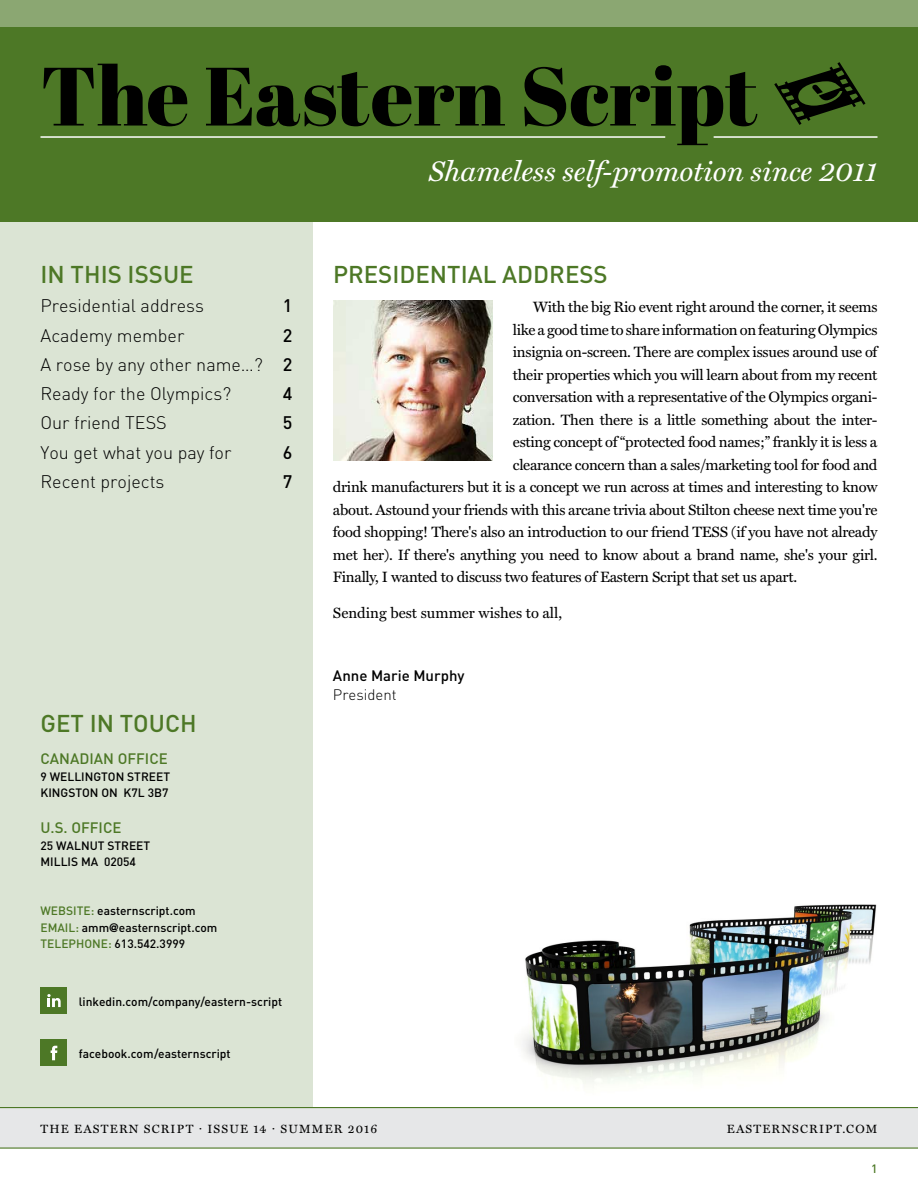
<style>
.page{position:relative;width:918px;height:1188px;background:#fff}
.page>*{position:absolute;margin:0;border:0;box-sizing:border-box;transform-origin:0 0}
.t1{font:82.5px "Abril Fatface";color:#000}
.t2{font:italic 28.5px "Miller Text";color:#fff}
.t3{font:500 24px "DIN Canfor";color:#4d7826}
.t4{font:300 18px/29.2px "DIN Canfor";color:#000;text-align:justify}
.t5{font:500 18px "DIN Canfor";color:#000}
.t6{font:15px "Miller Text";letter-spacing:-.02em;color:#000}
.t7{font:15px "Miller Text";color:#000}
.t8{font:500 15px "DIN Canfor";color:#4d7826}
.t9{font:500 15px "DIN Canfor";color:#000}
.t10{font:300 15px "DIN Canfor";color:#000}
.t11{font:500 12px/16.5px "DIN Canfor";color:#000}
.t12{font:12px "Miller Text SC";letter-spacing:.1em;color:#000}
.t13{font:500 12px "DIN Canfor";color:#4d7826}
.s1{font-weight:500}
.s2{color:#4d7826}
.s3{font-family:"Trade Gothic LT Std Bd 2";font-weight:400}
</style>
<div class="page">
<img style="left:523px;top:904px;width:354px;height:181px">
<div style="left:0;top:222px;width:313px;height:895px;background:#dbe4d4"></div>
<div style="left:0;top:1107px;width:918px;height:41px;background:#e6e7e8"></div>
<hr style="left:0;top:1148px;width:918px;height:1px;background:#4d7826">
<hr style="left:0;top:1107px;width:918px;height:1px;background:#4d7826">
<div style="left:0;top:0;width:918px;height:222px;background:#4d7826"></div>
<div style="left:0;top:0;width:918px;height:27px;background:#8ba772"></div>
<hr style="left:40px;top:136px;width:838px;height:2px;background:#fff">
<svg style="left:657px;top:136px;width:65px;height:2px"></svg>
<div style="left:40px;top:1040px;width:28px;height:26px;background:#4d7826"></div>
<svg style="left:51px;top:1046px;width:6px;height:14px"></svg>
<div style="left:40px;top:987px;width:28px;height:27px;background:#4d7826"></div>
<svg style="left:47px;top:994px;width:14px;height:13px"></svg>
<svg style="left:774px;top:62px;width:92px;height:63px"></svg>
<img style="left:333px;top:301px;width:160px;height:160px">
<h1 class="t1" style="left:40px;top:38px;width:718px">The Eastern Script</h1>
<h3 class="t3" style="left:40px;top:259px;width:155px">I n this issue</h3>
<p class="t4" style="left:40px;top:291px;width:165px">Presidential address</p>
<p class="t5" style="left:283px;top:294px;width:11px">1</p>
<p class="t4" style="left:40px;top:320px;width:145px">Academy member</p>
<p class="t4" style="left:40px;top:320px;width:253px;text-indent:242px"><span class="s1">2<br></span>A rose by any other name…? <span class="s1">2<br></span>Ready for the Olympics?</p>
<p class="t5" style="left:283px;top:382px;width:11px">4</p>
<p class="t4" style="left:40px;top:408px;width:128px">Our friend TESS</p>
<p class="t5" style="left:283px;top:411px;width:11px">5</p>
<p class="t4" style="left:40px;top:437px;width:192px">You get what you pay for</p>
<p class="t5" style="left:283px;top:441px;width:11px">6</p>
<p class="t4" style="left:40px;top:467px;width:126px">Recent projects</p>
<p class="t5" style="left:283px;top:470px;width:11px">7</p>
<h3 class="t3" style="left:40px;top:708px;width:158px">Get in touch</h3>
<p class="t8" style="left:40px;top:749px;width:129px">Canadian office</p>
<p class="t11" style="left:40px;top:768px;width:131px">9 Wellington Street<br>Kingston ON K7L 3B7</p>
<p class="t8" style="left:40px;top:818px;width:83px">U.S. office</p>
<p class="t11" style="left:40px;top:837px;width:111px">25 Walnut Street<br>Millis MA 02054</p>
<p class="t11" style="left:40px;top:902px;width:179px"><span class="s2">Website:</span> easternscript.com<br><span class="s2">Email:</span> amm<span class="s3">@</span>easternscript.com<br><span class="s2">Telephone:</span> 613.542.3999</p>
<p class="t11" style="left:79px;top:993px;width:205px">linkedin.com/company/eastern-script</p>
<p class="t11" style="left:79px;top:1045px;width:153px">facebook.com/easternscript</p>
<h2 class="t2" style="left:429px;top:155px;width:450px">Shameless self-promotion since 2011</h2>
<h3 class="t3" style="left:333px;top:259px;width:276px">Presidential address</h3>
<p class="t6" style="left:533px;top:298px;width:346px">With the big Rio event right around the corner, it seems</p>
<p class="t6" style="left:513px;top:321px;width:366px">like a good time to share information on featuring Olympics</p>
<p class="t6" style="left:513px;top:343px;width:366px">insignia on-screen. There are complex issues around use of</p>
<p class="t6" style="left:513px;top:366px;width:366px">their properties which you will learn about from my recent</p>
<p class="t6" style="left:513px;top:388px;width:366px">conversation with a representative of the Olympics organi-</p>
<p class="t6" style="left:513px;top:411px;width:366px">zation. Then there is a little something about the inter-</p>
<p class="t6" style="left:513px;top:433px;width:366px">esting concept of “protected food names;” frankly it is less a</p>
<p class="t6" style="left:513px;top:456px;width:366px">clearance concern than a sales/marketing tool for food and</p>
<p class="t6" style="left:333px;top:478px;width:546px">drink manufacturers but it is a concept we run across at times and interesting to know</p>
<p class="t6" style="left:333px;top:501px;width:546px">about. Astound your friends with this arcane trivia about Stilton cheese next time you're</p>
<p class="t6" style="left:333px;top:523px;width:546px">food shopping! There's also an introduction to our friend TESS (if you have not already</p>
<p class="t6" style="left:333px;top:546px;width:546px">met her). If there's anything you need to know about a brand name, she's your girl.</p>
<p class="t6" style="left:333px;top:568px;width:466px">Finally, I wanted to discuss two features of Eastern Script that set us apart.</p>
<p class="t7" style="left:333px;top:604px;width:231px">Sending best summer wishes to all,</p>
<p class="t9" style="left:333px;top:666px;width:133px">Anne Marie M urphy</p>
<p class="t10" style="left:333px;top:685px;width:65px">President</p>
<p class="t12" style="left:40px;top:1122px;width:338px">THE EASTERN SCRIPT · ISSUE 14 · SUMMER 2016</p>
<p class="t12" style="left:727px;top:1122px;width:152px">EASTERNSCRIPT.COM</p>
<p class="t13" style="left:871px;top:1161px;width:8px">1</p>
</div>
